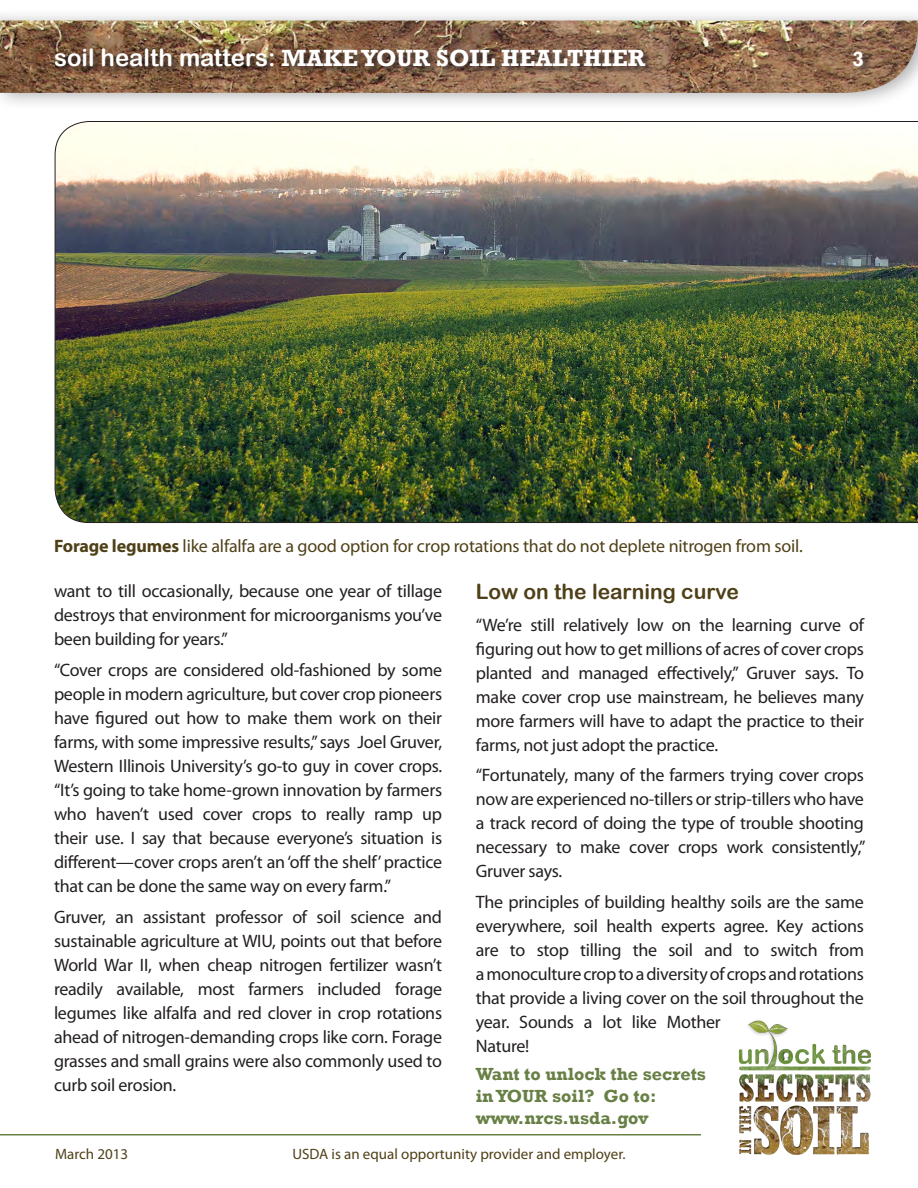
<style>
.page{position:relative;width:918px;height:1188px;background:#fff}
.page>*{position:absolute;margin:0;border:0;box-sizing:border-box;transform-origin:0 0}
.t1{font:700 24px "Rockwell";color:#fff}
.t2{font:21px "Arial Rounded MT Bold";color:#4f4017}
.t3{font:700 21px "Rockwell";color:#fff}
.maintext{font:18px/24px "Myriad Pro";letter-spacing:-.015em;color:#231f20;text-align:justify}
.maintext-2{font:18px "Myriad Pro";letter-spacing:-.01em;color:#4f4017}
.t4{font:700 18px/21.6px "Rockwell";color:#688045}
.t5{font:15px "Myriad Pro";color:#4f4017}
.s1{font-family:"Arial Rounded MT Bold";font-weight:400}
.s2{font-weight:700}
</style>
<div class="page">
<img style="left:738px;top:1020px;width:133px;height:135px">
<div style="left:0;top:7px;width:918px;height:103px;background:#231f20;opacity:.34"></div>
<img style="left:0;top:21px;width:918px;height:72px">
<div style="left:55px;top:49px;width:817px;height:26px;background:#231f20;opacity:.75"></div>
<hr style="left:0;top:1134px;width:701px;height:2px;background:#688045">
<img style="left:55px;top:121px;width:863px;height:402px">
<p class="t1" style="left:54px;top:43px;width:593px"><span class="s1">soil health matters:</span> MAKE YOUR SOIL HEALTHIER</p>
<p class="t3" style="left:852px;top:46px;width:13px">3</p>
<p class="maintext-2" style="left:54px;top:535px;width:750px"><span class="s2">Forage legumes</span> like alfalfa are a good option for crop rotations that do not deplete nitrogen from soil.</p>
<p class="maintext" style="left:54px;top:579px;width:390px">want to till occasionally, because one year of tillage destroys that environment for microorganisms you’ve been building for years.”</p>
<p class="maintext" style="left:54px;top:658px;width:390px">“Cover crops are considered old-fashioned by some people in modern agriculture, but cover crop pioneers have figured out how to make them work on their farms, with some impressive results,” says Joel Gruver, Western Illinois University’s go-to guy in cover crops. “It’s going to take home-grown innovation by farmers who haven’t used cover crops to really ramp up their use. I say that because everyone’s situation is different—cover crops aren’t an ‘off the shelf’ practice that can be done the same way on every farm.”</p>
<p class="maintext" style="left:54px;top:905px;width:390px">Gruver, an assistant professor of soil science and sustainable agriculture at WIU, points out that before World War II, when cheap nitrogen fertilizer wasn’t readily available, most farmers included forage legumes like alfalfa and red clover in crop rotations ahead of nitrogen-demanding crops like corn. Forage grasses and small grains were also commonly used to curb soil erosion.</p>
<p class="t2" style="left:476px;top:579px;width:265px">Low on the learning curve</p>
<p class="maintext" style="left:476px;top:612px;width:390px">“We’re still relatively low on the learning curve of figuring out how to get millions of acres of cover crops planted and managed effectively,” Gruver says. To make cover crop use mainstream, he believes many more farmers will have to adapt the practice to their farms, not just adopt the practice.</p>
<p class="maintext" style="left:476px;top:763px;width:391px">“Fortunately, many of the farmers trying cover crops now are experienced no-tillers or strip-tillers who have a track record of doing the type of trouble shooting necessary to make cover crops work consistently,” Gruver says.</p>
<p class="maintext" style="left:476px;top:890px;width:390px;text-align:left">The principles of building healthy soils are the same everywhere, soil health experts agree. Key actions are to stop tilling the soil and to switch from a monoculture crop to a diversity of crops and rotations that provide a living cover on the soil throughout the year. Sounds a lot like Mother<br>Nature!</p>
<p class="t4" style="left:476px;top:1064px;width:232px">Want to unlock the secrets in YOUR soil? Go to:</p>
<p class="t4" style="left:476px;top:1107px;width:174px">www.nrcs.usda.gov</p>
<p class="t5" style="left:55px;top:1145px;width:75px">March 2013</p>
<p class="t5" style="left:292px;top:1145px;width:335px">USDA is an equal opportunity provider and employer.</p>
</div>
